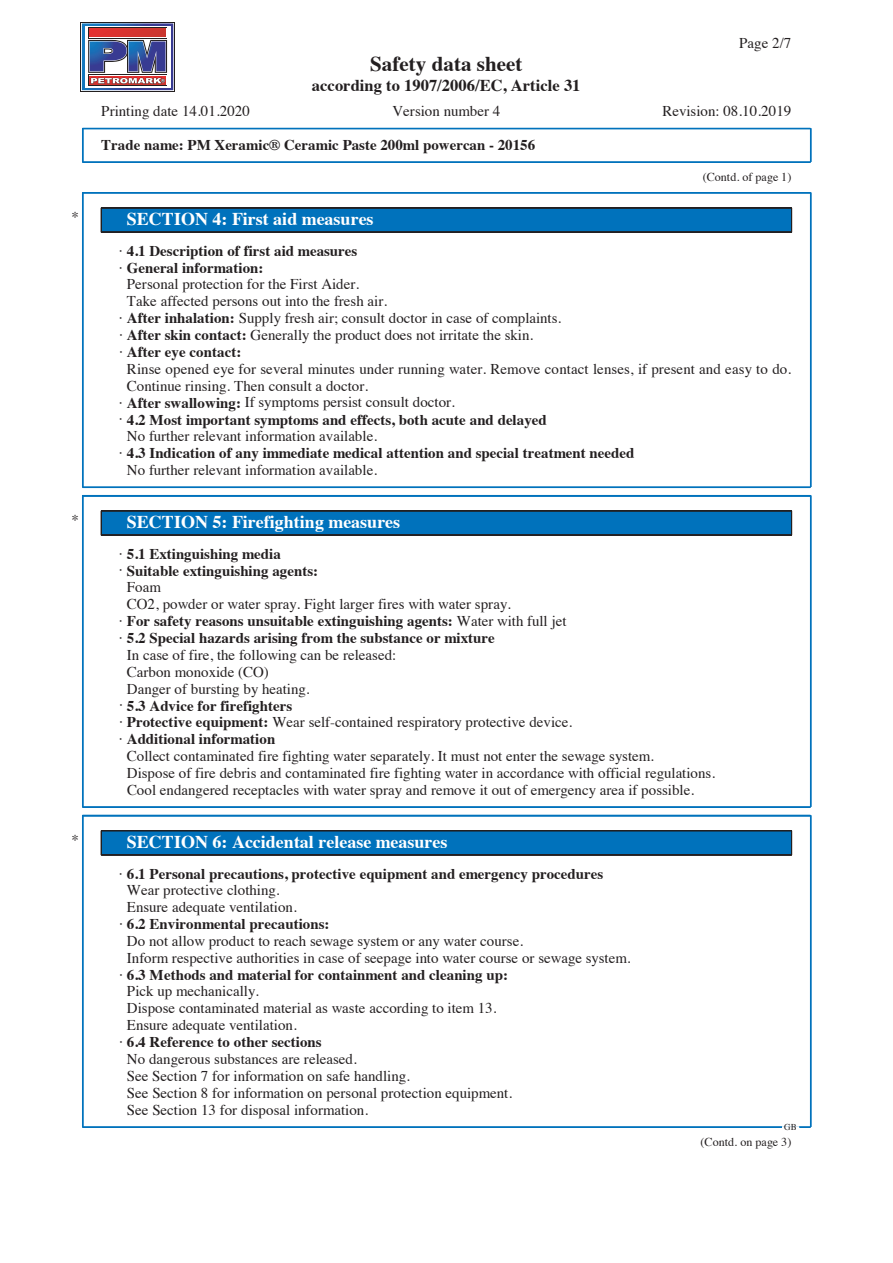
<style>
.page{position:relative;width:893px;height:1263px;background:#fff}
.page>*{position:absolute;margin:0;border:0;box-sizing:border-box;transform-origin:0 0}
.t1{font:700 21px "Times";color:#231f20}
.t2{font:700 18px "Times";color:#fff}
.t3{font:700 16.5px "Times";color:#231f20}
.t4{font:15px "Times";color:#231f20}
.t5{font:700 15px "Times";color:#231f20}
.t6{font:12px "Times";letter-spacing:.005em;color:#231f20}
.t7{font:9px "Times";color:#231f20}
.s1{font-weight:400}
.s2{font-weight:700}
</style>
<div class="page">
<div style="left:81px;top:22px;width:94px;height:70px;background:#231f1f"></div>
<svg style="left:81px;top:23px;width:93px;height:68px"></svg>
<svg style="left:82px;top:23px;width:91px;height:67px;background:#887998"></svg>
<hr style="left:82px;top:128px;width:728px;height:1px;background:#0072bc">
<hr style="left:82px;top:129px;width:728px;height:1px;background:#0072bc">
<hr style="left:82px;top:162px;width:728px;height:1px;background:#0072bc">
<hr style="left:82px;top:128px;width:1px;height:34px;background:#0072bc">
<hr style="left:83px;top:128px;width:1px;height:34px;background:#0072bc">
<hr style="left:810px;top:128px;width:1px;height:34px;background:#0072bc">
<div style="left:101px;top:208px;width:690px;height:24px;background:#0072bc"></div>
<hr style="left:101px;top:208px;width:690px;height:1px;background:#231f20">
<hr style="left:101px;top:232px;width:690px;height:1px;background:#231f20">
<svg style="left:101px;top:209px;width:1px;height:23px"></svg>
<svg style="left:791px;top:208px;width:1px;height:24px"></svg>
<hr style="left:82px;top:192px;width:728px;height:1px;background:#0072bc">
<hr style="left:82px;top:193px;width:728px;height:1px;background:#0072bc">
<hr style="left:82px;top:487px;width:728px;height:1px;background:#0072bc">
<hr style="left:82px;top:193px;width:1px;height:294px;background:#0072bc">
<hr style="left:83px;top:193px;width:1px;height:294px;background:#0072bc">
<hr style="left:810px;top:193px;width:1px;height:294px;background:#0072bc">
<div style="left:101px;top:511px;width:690px;height:24px;background:#0072bc"></div>
<hr style="left:101px;top:511px;width:690px;height:1px;background:#231f20">
<hr style="left:101px;top:535px;width:690px;height:1px;background:#231f20">
<svg style="left:101px;top:512px;width:1px;height:23px"></svg>
<svg style="left:791px;top:511px;width:1px;height:24px"></svg>
<hr style="left:82px;top:495px;width:728px;height:1px;background:#0072bc">
<hr style="left:82px;top:496px;width:728px;height:1px;background:#0072bc">
<hr style="left:82px;top:807px;width:728px;height:1px;background:#0072bc">
<hr style="left:82px;top:495px;width:1px;height:312px;background:#0072bc">
<hr style="left:83px;top:495px;width:1px;height:312px;background:#0072bc">
<hr style="left:810px;top:495px;width:1px;height:312px;background:#0072bc">
<div style="left:101px;top:831px;width:690px;height:24px;background:#0072bc"></div>
<hr style="left:101px;top:830px;width:690px;height:1px;background:#231f20">
<hr style="left:101px;top:855px;width:690px;height:1px;background:#231f20">
<svg style="left:101px;top:831px;width:1px;height:24px"></svg>
<svg style="left:791px;top:831px;width:1px;height:24px"></svg>
<hr style="left:82px;top:815px;width:728px;height:1px;background:#0072bc">
<hr style="left:82px;top:816px;width:728px;height:1px;background:#0072bc">
<hr style="left:82px;top:1127px;width:728px;height:1px;background:#0072bc">
<svg style="left:782px;top:1127px;width:17px;height:1px"></svg>
<hr style="left:82px;top:815px;width:1px;height:312px;background:#0072bc">
<hr style="left:83px;top:815px;width:1px;height:312px;background:#0072bc">
<hr style="left:810px;top:815px;width:1px;height:312px;background:#0072bc">
<h1 class="t1" style="left:370px;top:44px;width:154px">Safety data sheet</h1>
<p class="t3" style="left:312px;top:69px;width:270px">according to 1907/2006/EC, Article 31</p>
<p class="t4" style="left:739px;top:29px;width:54px">Page 2/7</p>
<p class="t4" style="left:101px;top:97px;width:150px">Printing date 14.01.2020</p>
<p class="t4" style="left:392px;top:97px;width:109px">Version number 4</p>
<p class="t4" style="left:662px;top:97px;width:130px">Revision: 08.10.2019</p>
<p class="t5" style="left:101px;top:131px;width:435px">Trade name: PM Xeramic® Ceramic Paste 200ml powercan - 20156</p>
<p class="t6" style="left:702px;top:166px;width:90px">(Contd. of page 1)</p>
<p class="t4" style="left:71px;top:203px;width:9px">*</p>
<p class="t2" style="left:127px;top:202px;width:248px">SECTION 4: First aid measures</p>
<p class="t5" style="left:119px;top:237px;width:239px"><span class="s1">·</span> 4.1 Description of first aid measures</p>
<p class="t5" style="left:119px;top:253px;width:146px"><span class="s1">·</span> General information:</p>
<p class="t4" style="left:127px;top:270px;width:234px">Personal protection for the First Aider.</p>
<p class="t4" style="left:127px;top:287px;width:262px">Take affected persons out into the fresh air.</p>
<p class="t4" style="left:119px;top:304px;width:443px">· <span class="s2">After inhalation:</span> Supply fresh air; consult doctor in case of complaints.</p>
<p class="t4" style="left:119px;top:321px;width:415px">· <span class="s2">After skin contact:</span> Generally the product does not irritate the skin.</p>
<p class="t5" style="left:119px;top:338px;width:123px"><span class="s1">·</span> After eye contact:</p>
<p class="t4" style="left:127px;top:355px;width:666px">Rinse opened eye for several minutes under running water. Remove contact lenses, if present and easy to do.</p>
<p class="t4" style="left:127px;top:372px;width:243px">Continue rinsing. Then consult a doctor.</p>
<p class="t4" style="left:119px;top:388px;width:337px">· <span class="s2">After swallowing:</span> If symptoms persist consult doctor.</p>
<p class="t5" style="left:119px;top:405px;width:429px"><span class="s1">·</span> 4.2 Most important symptoms and effects, both acute and delayed</p>
<p class="t4" style="left:127px;top:422px;width:252px">No further relevant information available.</p>
<p class="t5" style="left:119px;top:439px;width:516px"><span class="s1">·</span> 4.3 Indication of any immediate medical attention and special treatment needed</p>
<p class="t4" style="left:127px;top:456px;width:252px">No further relevant information available.</p>
<p class="t4" style="left:71px;top:506px;width:9px">*</p>
<p class="t2" style="left:127px;top:505px;width:275px">SECTION 5: Firefighting measures</p>
<p class="t5" style="left:119px;top:539px;width:163px"><span class="s1">·</span> 5.1 Extinguishing media</p>
<p class="t5" style="left:119px;top:556px;width:200px"><span class="s1">·</span> Suitable extinguishing agents:</p>
<p class="t4" style="left:127px;top:573px;width:36px">Foam</p>
<p class="t4" style="left:127px;top:590px;width:385px">CO2, powder or water spray. Fight larger fires with water spray.</p>
<p class="t5" style="left:119px;top:607px;width:449px"><span class="s1">·</span> For safety reasons unsuitable extinguishing agents: <span class="s1">Water with full jet</span></p>
<p class="t5" style="left:119px;top:624px;width:377px"><span class="s1">·</span> 5.2 Special hazards arising from the substance or mixture</p>
<p class="t4" style="left:127px;top:641px;width:271px">In case of fire, the following can be released:</p>
<p class="t4" style="left:127px;top:658px;width:143px">Carbon monoxide (CO)</p>
<p class="t4" style="left:127px;top:674px;width:184px">Danger of bursting by heating.</p>
<p class="t5" style="left:119px;top:691px;width:174px"><span class="s1">·</span> 5.3 Advice for firefighters</p>
<p class="t4" style="left:119px;top:708px;width:454px">· <span class="s2">Protective equipment:</span> Wear self-contained respiratory protective device.</p>
<p class="t5" style="left:119px;top:725px;width:157px"><span class="s1">·</span> Additional information</p>
<p class="t4" style="left:127px;top:742px;width:528px">Collect contaminated fire fighting water separately. It must not enter the sewage system.</p>
<p class="t4" style="left:127px;top:759px;width:589px">Dispose of fire debris and contaminated fire fighting water in accordance with official regulations.</p>
<p class="t4" style="left:127px;top:776px;width:568px">Cool endangered receptacles with water spray and remove it out of emergency area if possible.</p>
<p class="t4" style="left:71px;top:826px;width:9px">*</p>
<p class="t2" style="left:127px;top:825px;width:322px">SECTION 6: Accidental release measures</p>
<p class="t5" style="left:119px;top:859px;width:485px"><span class="s1">·</span> 6.1 Personal precautions, protective equipment and emergency procedures</p>
<p class="t4" style="left:127px;top:876px;width:154px">Wear protective clothing.</p>
<p class="t4" style="left:127px;top:893px;width:171px">Ensure adequate ventilation.</p>
<p class="t5" style="left:119px;top:910px;width:212px"><span class="s1">·</span> 6.2 Environmental precautions:</p>
<p class="t4" style="left:127px;top:927px;width:397px">Do not allow product to reach sewage system or any water course.</p>
<p class="t4" style="left:127px;top:944px;width:505px">Inform respective authorities in case of seepage into water course or sewage system.</p>
<p class="t5" style="left:119px;top:960px;width:390px"><span class="s1">·</span> 6.3 Methods and material for containment and cleaning up:</p>
<p class="t4" style="left:127px;top:977px;width:133px">Pick up mechanically.</p>
<p class="t4" style="left:127px;top:994px;width:371px">Dispose contaminated material as waste according to item 13.</p>
<p class="t4" style="left:127px;top:1011px;width:171px">Ensure adequate ventilation.</p>
<p class="t5" style="left:119px;top:1028px;width:204px"><span class="s1">·</span> 6.4 Reference to other sections</p>
<p class="t4" style="left:127px;top:1045px;width:231px">No dangerous substances are released.</p>
<p class="t4" style="left:127px;top:1062px;width:284px">See Section 7 for information on safe handling.</p>
<p class="t4" style="left:127px;top:1079px;width:387px">See Section 8 for information on personal protection equipment.</p>
<p class="t4" style="left:127px;top:1096px;width:243px">See Section 13 for disposal information.</p>
<p class="t7" style="left:784px;top:1119px;width:14px">GB</p>
<p class="t6" style="left:700px;top:1131px;width:92px">(Contd. on page 3)</p>
</div>
